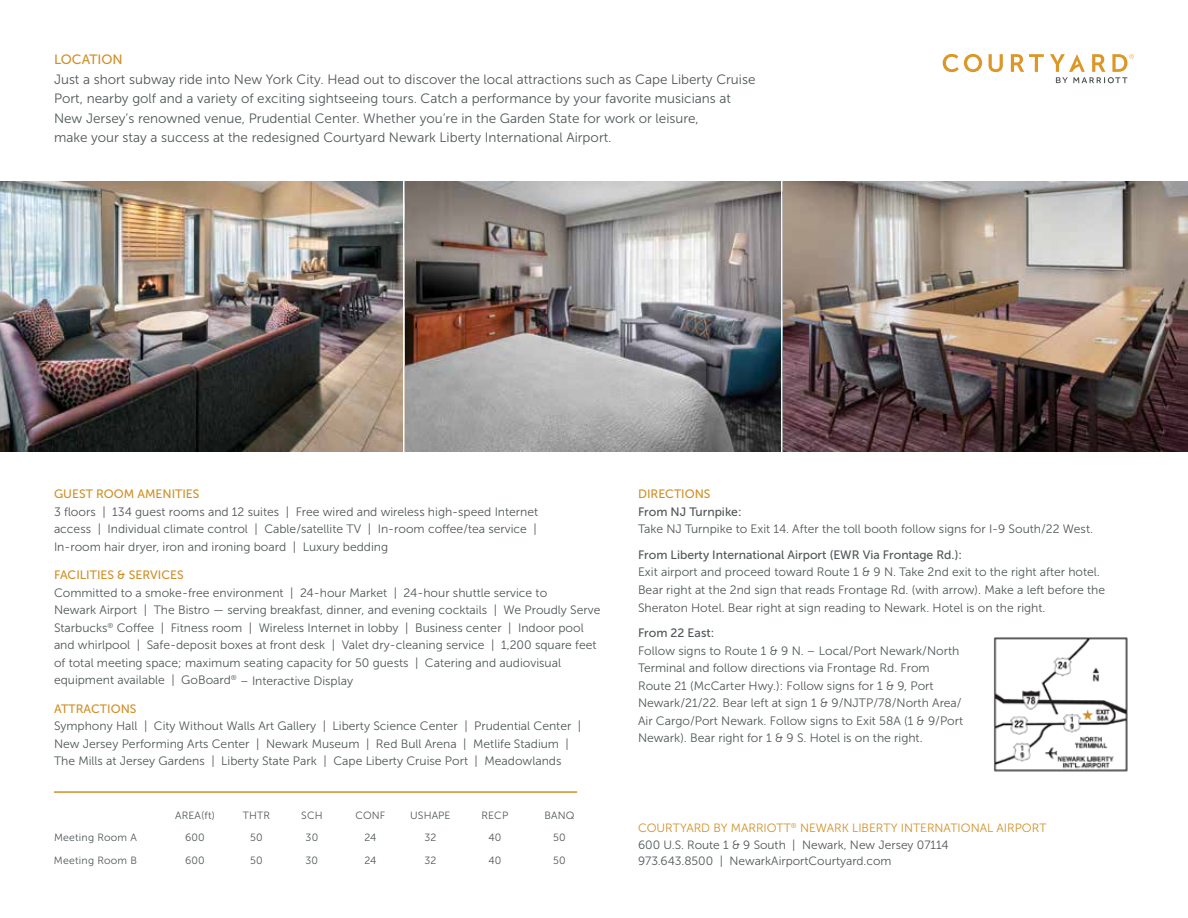
<style>
.page{position:relative;width:1188px;height:918px;background:#fff}
.page>*{position:absolute;margin:0;border:0;box-sizing:border-box;transform-origin:0 0}
.t1{font:13.5px/19.5px "Museo Sans 300";color:#505658}
.t2{font:13.5px "Museo Sans 500";color:#d09026}
.t3{font:12.15px/17.5px "Museo Sans 300";color:#505658}
.t4{font:12.15px "Museo Sans 500";color:#505658}
.t5{font:12.15px "Museo Sans 500";color:#d09026}
.t6{font:12px/16.5px "Museo Sans 300";color:#505658}
.t7{font:10.5px "Museo Sans 300";letter-spacing:.01em;color:#505658}
.s1{color:#d09026}
</style>
<div class="page">
<svg style="left:943px;top:54px;width:39px;height:18px"></svg>
<svg style="left:989px;top:54px;width:14px;height:18px"></svg>
<svg style="left:1011px;top:54px;width:33px;height:18px"></svg>
<svg style="left:1050px;top:54px;width:84px;height:29px"></svg>
<img style="left:0;top:182px;width:1188px;height:270px">
<hr style="left:54px;top:791px;width:523px;height:2px;background:#d09026">
<img style="left:993px;top:637px;width:135px;height:135px">
<hr style="left:403px;top:176px;width:1px;height:280px;background:#fff">
<hr style="left:781px;top:176px;width:2px;height:280px;background:#fff">
<p class="t2" style="left:54px;top:52px;width:70px">LOCATION</p>
<p class="t1" style="left:54px;top:69px;width:703px">Just a short subway ride into New York City. Head out to discover the local attractions such as Cape Liberty Cruise Port, nearby golf and a variety of exciting sightseeing tours. Catch a performance by your favorite musicians at New Jersey’s renowned venue, Prudential Center. Whether you’re in the Garden State for work or leisure,<br>make your stay a success at the redesigned Courtyard Newark Liberty International Airport.</p>
<p class="t5" style="left:54px;top:487px;width:147px">GUEST ROOM AMENITIES</p>
<p class="t3" style="left:54px;top:503px;width:486px;text-align:justify">3 floors | 134 guest rooms and 12 suites | Free wired and wireless high-speed Internet access | Individual climate control | Cable/satellite TV | In-room coffee/tea service | In-room hair dryer, iron and ironing board | Luxury bedding</p>
<p class="t5" style="left:54px;top:568px;width:131px">FACILITIES &amp; SERVICES</p>
<p class="t3" style="left:54px;top:584px;width:548px">Committed to a smoke-free environment | 24-hour Market | 24-hour shuttle service to<br>Newark Airport | The Bistro — serving breakfast, dinner, and evening cocktails | We Proudly Serve Starbucks<sup>®</sup> Coffee | Fitness room | Wireless Internet in lobby | Business center | Indoor pool and whirlpool | Safe-deposit boxes at front desk | Valet dry-cleaning service | 1,200 square feet of total meeting space; maximum seating capacity for 50 guests | Catering and audiovisual equipment available | GoBoard<sup>®</sup> – Interactive Display</p>
<p class="t5" style="left:54px;top:702px;width:84px">ATTRACTIONS</p>
<p class="t3" style="left:54px;top:718px;width:529px">Symphony Hall | City Without Walls Art Gallery | Liberty Science Center | Prudential Center |<br>New Jersey Performing Arts Center | Newark Museum | Red Bull Arena | Metlife Stadium |<br>The Mills at Jersey Gardens | Liberty State Park | Cape Liberty Cruise Port | Meadowlands</p>
<p class="t7" style="left:175px;top:809px;width:41px">AREA(ft)</p>
<p class="t7" style="left:243px;top:809px;width:29px">THTR</p>
<p class="t7" style="left:301px;top:809px;width:23px">SCH</p>
<p class="t7" style="left:356px;top:809px;width:31px">CONF</p>
<p class="t7" style="left:410px;top:809px;width:42px">USHAPE</p>
<p class="t7" style="left:482px;top:809px;width:28px">RECP</p>
<p class="t7" style="left:544px;top:809px;width:32px">BANQ</p>
<p class="t7" style="left:54px;top:832px;width:84px">Meeting Room A</p>
<p class="t7" style="left:185px;top:832px;width:21px">600</p>
<p class="t7" style="left:250px;top:832px;width:14px">50</p>
<p class="t7" style="left:306px;top:832px;width:14px">30</p>
<p class="t7" style="left:364px;top:832px;width:14px">24</p>
<p class="t7" style="left:424px;top:832px;width:13px">32</p>
<p class="t7" style="left:488px;top:832px;width:14px">40</p>
<p class="t7" style="left:553px;top:832px;width:14px">50</p>
<p class="t7" style="left:54px;top:855px;width:85px">Meeting Room B</p>
<p class="t7" style="left:185px;top:855px;width:21px">600</p>
<p class="t7" style="left:250px;top:855px;width:14px">50</p>
<p class="t7" style="left:306px;top:855px;width:14px">30</p>
<p class="t7" style="left:364px;top:855px;width:14px">24</p>
<p class="t7" style="left:424px;top:855px;width:13px">32</p>
<p class="t7" style="left:488px;top:855px;width:14px">40</p>
<p class="t7" style="left:553px;top:855px;width:14px">50</p>
<p class="t5" style="left:638px;top:487px;width:74px">DIRECTIONS</p>
<p class="t4" style="left:638px;top:505px;width:105px">From NJ Turnpike:</p>
<p class="t3" style="left:638px;top:520px;width:457px">Take NJ Turnpike to Exit 14. After the toll booth follow signs for I-9 South/22 West.</p>
<p class="t4" style="left:638px;top:548px;width:325px">From Liberty International Airport (EWR Via Frontage Rd.):</p>
<p class="t3" style="left:638px;top:564px;width:469px">Exit airport and proceed toward Route 1 &amp; 9 N. Take 2nd exit to the right after hotel.<br>Bear right at the 2nd sign that reads Frontage Rd. (with arrow). Make a left before the<br>Sheraton Hotel. Bear right at sign reading to Newark. Hotel is on the right.</p>
<p class="t4" style="left:638px;top:626px;width:78px">From 22 East:</p>
<p class="t3" style="left:638px;top:642px;width:327px">Follow signs to Route 1 &amp; 9 N. – Local/Port Newark/North Terminal and follow directions via Frontage Rd. From Route 21 (McCarter Hwy.): Follow signs for 1 &amp; 9, Port Newark/21/22. Bear left at sign 1 &amp; 9/NJTP/78/North Area/ Air Cargo/Port Newark. Follow signs to Exit 58A (1 &amp; 9/Port Newark). Bear right for 1 &amp; 9 S. Hotel is on the right.</p>
<p class="t6" style="left:638px;top:820px;width:410px"><span class="s1">COURTYARD BY MARRIOTT</span><sup>®</sup> <span class="s1">NEWARK LIBERTY INTERNATIONAL AIRPORT<br></span>600 U.S. Route 1 &amp; 9 South | Newark, New Jersey 07114<br>973.643.8500 | NewarkAirportCourtyard.com</p>
</div>
